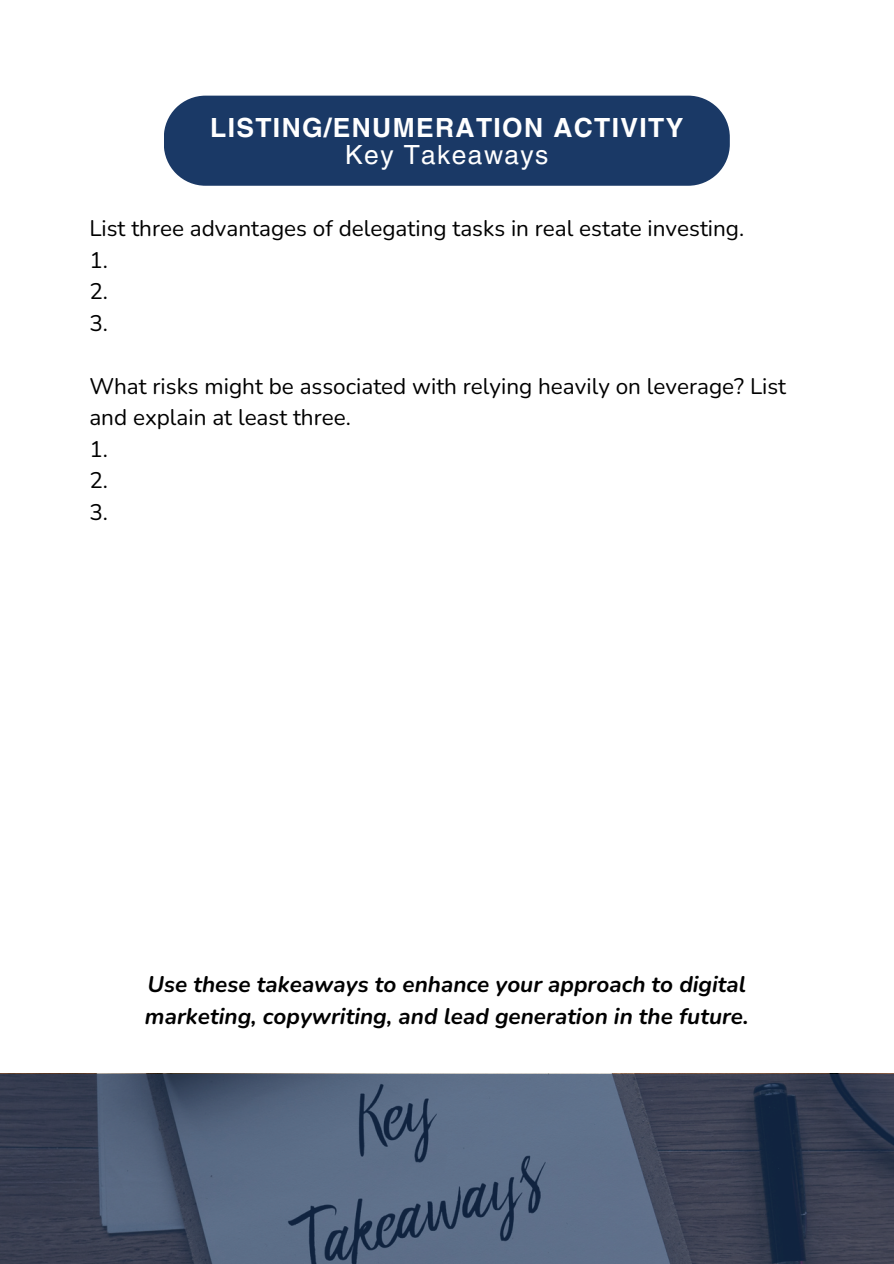
<style>
.page{position:relative;width:894px;height:1264px;background:#fff}
.page>*{position:absolute;margin:0;border:0;box-sizing:border-box;transform-origin:0 0}
.t1{font:700 26.4px/27.5px "Helvetica LT Pro";letter-spacing:.05em;color:#fff;text-align:center}
.t2{font:22.5px/31.5px "Nunito";color:#000}
.t3{font:italic 700 22.5px/31.5px "Nunito";color:#000}
.s1{font-weight:400}
</style>
<div class="page">
<div style="left:164px;top:96px;width:565px;height:90px;background:#1a3966"></div>
<svg style="left:0;top:1074px;width:893px;height:189px;background:#48556c"></svg>
<h1 class="t1" style="left:210px;top:116px;width:474px">LISTING/ENUMERATION ACTIVITY<br><span class="s1">Key Takeaways</span></h1>
<p class="t2" style="left:89px;top:213px;width:656px">List three advantages of delegating tasks in real estate investing.</p>
<p class="t2" style="left:89px;top:244px;width:20px">1.</p>
<p class="t2" style="left:89px;top:276px;width:20px">2.</p>
<p class="t2" style="left:89px;top:307px;width:20px">3.</p>
<p class="t2" style="left:89px;top:370px;width:698px">What risks might be associated with relying heavily on leverage? List and explain at least three.</p>
<p class="t2" style="left:89px;top:433px;width:20px">1.</p>
<p class="t2" style="left:89px;top:465px;width:20px">2.</p>
<p class="t2" style="left:89px;top:496px;width:20px">3.</p>
<h2 class="t3" style="left:145px;top:969px;width:605px">Use these takeaways to enhance your approach to digital marketing, copywriting, and lead generation in the future.</h2>
</div>
